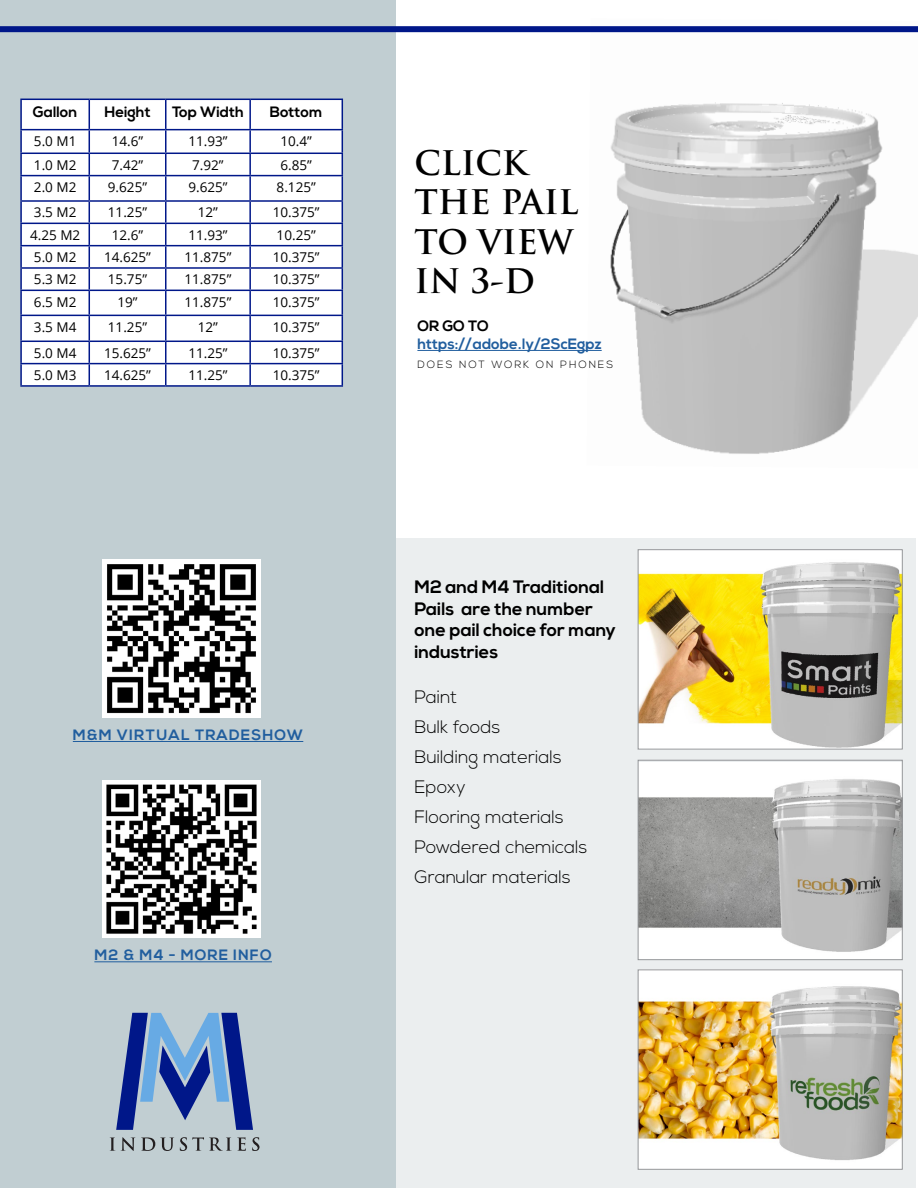
<style>
.page{position:relative;width:918px;height:1188px;background:#fff}
.page>*{position:absolute;margin:0;border:0;box-sizing:border-box;transform-origin:0 0}
.t1{font:700 33px/39.6px "Trajan Pro";color:#000}
.t2{font:300 18px/30px "Nexa";color:#000}
.t3{font:700 18px/21.6px "Nexa";color:#000}
.t4{font:700 15px "Nexa";letter-spacing:.07em;color:#215e9e}
.t5{font:700 15px "Nexa";color:#000}
.t6{font:700 15px "Nexa";color:#215e9e}
.t7{font:13.5px "Open Sans";color:#000}
.t8{font:300 10.5px "Nexa";letter-spacing:.18em;color:#000}
</style>
<div class="page">
<div style="left:324px;top:539px;width:592px;height:649px;background:#ebeeef"></div>
<div style="left:0;top:0;width:395px;height:1188px;background:#c1ced2"></div>
<img style="left:587px;top:32px;width:331px;height:422px">
<svg style="left:22px;top:100px;width:320px;height:285px;background:#f9fafc"></svg>
<hr style="left:20px;top:154px;width:2px;height:21px;background:#001789">
<hr style="left:249px;top:154px;width:2px;height:21px;background:#001789">
<hr style="left:20px;top:175px;width:69px;height:1px;background:#001789">
<hr style="left:20px;top:176px;width:2px;height:24px;background:#001789">
<hr style="left:89px;top:175px;width:77px;height:1px;background:#001789">
<hr style="left:166px;top:175px;width:84px;height:1px;background:#001789">
<hr style="left:250px;top:175px;width:93px;height:1px;background:#001789">
<hr style="left:249px;top:176px;width:2px;height:24px;background:#001789">
<hr style="left:20px;top:200px;width:69px;height:2px;background:#001789">
<hr style="left:20px;top:202px;width:2px;height:21px;background:#001789">
<hr style="left:89px;top:200px;width:77px;height:2px;background:#001789">
<hr style="left:166px;top:200px;width:84px;height:2px;background:#001789">
<hr style="left:250px;top:200px;width:93px;height:2px;background:#001789">
<hr style="left:249px;top:202px;width:2px;height:21px;background:#001789">
<hr style="left:20px;top:223px;width:69px;height:1px;background:#001789">
<hr style="left:20px;top:224px;width:2px;height:21px;background:#001789">
<hr style="left:89px;top:223px;width:77px;height:1px;background:#001789">
<hr style="left:166px;top:223px;width:84px;height:1px;background:#001789">
<hr style="left:250px;top:223px;width:93px;height:1px;background:#001789">
<hr style="left:249px;top:224px;width:2px;height:21px;background:#001789">
<hr style="left:20px;top:245px;width:69px;height:1px;background:#001789">
<hr style="left:20px;top:246px;width:2px;height:21px;background:#001789">
<hr style="left:89px;top:245px;width:77px;height:1px;background:#001789">
<hr style="left:166px;top:245px;width:84px;height:1px;background:#001789">
<hr style="left:250px;top:245px;width:93px;height:1px;background:#001789">
<hr style="left:249px;top:246px;width:2px;height:21px;background:#001789">
<hr style="left:20px;top:267px;width:69px;height:2px;background:#001789">
<hr style="left:20px;top:269px;width:2px;height:21px;background:#001789">
<hr style="left:89px;top:267px;width:77px;height:2px;background:#001789">
<hr style="left:166px;top:267px;width:84px;height:2px;background:#001789">
<hr style="left:250px;top:267px;width:93px;height:2px;background:#001789">
<hr style="left:249px;top:269px;width:2px;height:21px;background:#001789">
<hr style="left:20px;top:290px;width:69px;height:1px;background:#001789">
<hr style="left:20px;top:291px;width:2px;height:24px;background:#001789">
<hr style="left:89px;top:290px;width:77px;height:1px;background:#001789">
<hr style="left:166px;top:290px;width:84px;height:1px;background:#001789">
<hr style="left:250px;top:290px;width:93px;height:1px;background:#001789">
<hr style="left:249px;top:291px;width:2px;height:24px;background:#001789">
<hr style="left:20px;top:315px;width:69px;height:1px;background:#001789">
<hr style="left:20px;top:316px;width:2px;height:25px;background:#001789">
<hr style="left:89px;top:315px;width:77px;height:1px;background:#001789">
<hr style="left:166px;top:315px;width:84px;height:1px;background:#001789">
<hr style="left:250px;top:315px;width:93px;height:1px;background:#001789">
<hr style="left:249px;top:316px;width:2px;height:25px;background:#001789">
<hr style="left:20px;top:341px;width:69px;height:1px;background:#001789">
<hr style="left:20px;top:342px;width:2px;height:21px;background:#001789">
<hr style="left:89px;top:341px;width:77px;height:1px;background:#001789">
<hr style="left:166px;top:341px;width:84px;height:1px;background:#001789">
<hr style="left:250px;top:341px;width:93px;height:1px;background:#001789">
<hr style="left:249px;top:342px;width:2px;height:21px;background:#001789">
<hr style="left:20px;top:363px;width:69px;height:1px;background:#001789">
<hr style="left:20px;top:364px;width:2px;height:21px;background:#001789">
<hr style="left:89px;top:363px;width:77px;height:1px;background:#001789">
<hr style="left:166px;top:363px;width:84px;height:1px;background:#001789">
<hr style="left:250px;top:363px;width:93px;height:1px;background:#001789">
<hr style="left:249px;top:364px;width:2px;height:21px;background:#001789">
<hr style="left:20px;top:385px;width:69px;height:2px;background:#001789">
<hr style="left:89px;top:385px;width:77px;height:2px;background:#001789">
<hr style="left:166px;top:385px;width:84px;height:2px;background:#001789">
<hr style="left:250px;top:385px;width:93px;height:2px;background:#001789">
<hr style="left:20px;top:99px;width:69px;height:1px;background:#001789">
<hr style="left:20px;top:100px;width:2px;height:29px;background:#001789">
<hr style="left:89px;top:99px;width:77px;height:1px;background:#001789">
<hr style="left:166px;top:99px;width:84px;height:1px;background:#001789">
<hr style="left:20px;top:129px;width:69px;height:1px;background:#001789">
<hr style="left:89px;top:129px;width:77px;height:1px;background:#001789">
<hr style="left:166px;top:129px;width:84px;height:1px;background:#001789">
<hr style="left:250px;top:99px;width:93px;height:1px;background:#001789">
<hr style="left:249px;top:100px;width:2px;height:29px;background:#001789">
<hr style="left:250px;top:129px;width:93px;height:1px;background:#001789">
<hr style="left:20px;top:130px;width:2px;height:23px;background:#001789">
<svg style="left:89px;top:100px;width:1px;height:285px"></svg>
<svg style="left:165px;top:100px;width:1px;height:285px"></svg>
<hr style="left:249px;top:130px;width:2px;height:23px;background:#001789">
<svg style="left:342px;top:100px;width:1px;height:285px"></svg>
<hr style="left:20px;top:153px;width:69px;height:1px;background:#001789">
<hr style="left:89px;top:153px;width:77px;height:1px;background:#001789">
<hr style="left:166px;top:153px;width:84px;height:1px;background:#001789">
<hr style="left:250px;top:153px;width:93px;height:1px;background:#001789">
<img style="left:640px;top:551px;width:261px;height:197px">
<div style="left:638px;top:549px;width:265px;height:201px;border:1px solid #939598"></div>
<img style="left:640px;top:762px;width:261px;height:196px">
<div style="left:638px;top:760px;width:265px;height:200px;border:1px solid #939598"></div>
<img style="left:640px;top:971px;width:261px;height:197px">
<div style="left:638px;top:969px;width:265px;height:201px;border:1px solid #939598"></div>
<img style="left:103px;top:560px;width:157px;height:157px">
<img style="left:103px;top:780px;width:157px;height:158px">
<hr style="left:73px;top:741px;width:230px;height:1px;background:#215e9e">
<hr style="left:94px;top:961px;width:178px;height:1px;background:#215e9e">
<svg style="left:110px;top:1137px;width:5px;height:14px"></svg>
<svg style="left:121px;top:1137px;width:14px;height:14px"></svg>
<svg style="left:141px;top:1137px;width:33px;height:14px"></svg>
<svg style="left:180px;top:1137px;width:66px;height:14px"></svg>
<svg style="left:252px;top:1137px;width:8px;height:14px"></svg>
<svg style="left:116px;top:1013px;width:137px;height:117px"></svg>
<div style="left:0;top:26px;width:918px;height:6px;background:#001789"></div>
<hr style="left:417px;top:350px;width:185px;height:1px;background:#215e9e">
<p class="t5" style="left:33px;top:103px;width:46px">Gallon</p>
<p class="t5" style="left:104px;top:103px;width:48px">Height</p>
<p class="t5" style="left:172px;top:103px;width:73px">Top Width</p>
<p class="t5" style="left:270px;top:103px;width:54px">Bottom</p>
<p class="t7" style="left:34px;top:132px;width:44px">5.0 M1</p>
<p class="t7" style="left:112px;top:132px;width:33px">14.6”</p>
<p class="t7" style="left:188px;top:132px;width:41px">11.93”</p>
<p class="t7" style="left:280px;top:132px;width:33px">10.4”</p>
<p class="t7" style="left:34px;top:155px;width:44px">1.0 M2</p>
<p class="t7" style="left:112px;top:155px;width:33px">7.42”</p>
<p class="t7" style="left:192px;top:155px;width:33px">7.92”</p>
<p class="t7" style="left:280px;top:155px;width:33px">6.85”</p>
<p class="t7" style="left:34px;top:178px;width:44px">2.0 M2</p>
<p class="t7" style="left:108px;top:178px;width:41px">9.625”</p>
<p class="t7" style="left:188px;top:178px;width:41px">9.625”</p>
<p class="t7" style="left:277px;top:178px;width:41px">8.125”</p>
<p class="t7" style="left:34px;top:203px;width:44px">3.5 M2</p>
<p class="t7" style="left:108px;top:203px;width:41px">11.25”</p>
<p class="t7" style="left:198px;top:203px;width:22px">12”</p>
<p class="t7" style="left:273px;top:203px;width:48px">10.375”</p>
<p class="t7" style="left:30px;top:226px;width:52px">4.25 M2</p>
<p class="t7" style="left:112px;top:226px;width:33px">12.6”</p>
<p class="t7" style="left:188px;top:226px;width:41px">11.93”</p>
<p class="t7" style="left:277px;top:226px;width:41px">10.25”</p>
<p class="t7" style="left:34px;top:248px;width:44px">5.0 M2</p>
<p class="t7" style="left:104px;top:248px;width:48px">14.625”</p>
<p class="t7" style="left:185px;top:248px;width:48px">11.875”</p>
<p class="t7" style="left:273px;top:248px;width:48px">10.375”</p>
<p class="t7" style="left:34px;top:270px;width:44px">5.3 M2</p>
<p class="t7" style="left:108px;top:270px;width:41px">15.75”</p>
<p class="t7" style="left:185px;top:270px;width:48px">11.875”</p>
<p class="t7" style="left:273px;top:270px;width:48px">10.375”</p>
<p class="t7" style="left:34px;top:292px;width:44px">6.5 M2</p>
<p class="t7" style="left:117px;top:292px;width:22px">19”</p>
<p class="t7" style="left:185px;top:292px;width:48px">11.875”</p>
<p class="t7" style="left:273px;top:292px;width:48px">10.375”</p>
<p class="t7" style="left:34px;top:318px;width:44px">3.5 M4</p>
<p class="t7" style="left:108px;top:318px;width:41px">11.25”</p>
<p class="t7" style="left:198px;top:318px;width:22px">12”</p>
<p class="t7" style="left:273px;top:318px;width:48px">10.375”</p>
<p class="t7" style="left:34px;top:343px;width:44px">5.0 M4</p>
<p class="t7" style="left:104px;top:343px;width:48px">15.625”</p>
<p class="t7" style="left:188px;top:343px;width:41px">11.25”</p>
<p class="t7" style="left:273px;top:343px;width:48px">10.375”</p>
<p class="t7" style="left:34px;top:366px;width:44px">5.0 M3</p>
<p class="t7" style="left:104px;top:366px;width:48px">14.625”</p>
<p class="t7" style="left:188px;top:366px;width:41px">11.25”</p>
<p class="t7" style="left:273px;top:366px;width:48px">10.375”</p>
<p class="t4" style="left:73px;top:726px;width:232px">M&amp;M VIRTUAL TRADESHOW</p>
<p class="t4" style="left:94px;top:946px;width:179px">M2 &amp; M4 - MORE INFO</p>
<h1 class="t1" style="left:414px;top:143px;width:166px">CLICK<br>THE PAIL<br>TO VIEW<br>IN 3-D</h1>
<p class="t5" style="left:417px;top:317px;width:73px">OR GO TO</p>
<p class="t6" style="left:417px;top:335px;width:186px">https://adobe.ly/2ScEgpz</p>
<p class="t8" style="left:417px;top:359px;width:197px">DOES NOT WORK ON PHONES</p>
<h2 class="t3" style="left:414px;top:577px;width:203px">M2 and M4 Traditional<br>Pails are the number one pail choice for many industries</h2>
<h2 class="t2" style="left:414px;top:683px;width:175px">Paint<br>Bulk foods<br>Building materials<br>Epoxy<br>Flooring materials<br>Powdered chemicals<br>Granular materials</h2>
</div>
